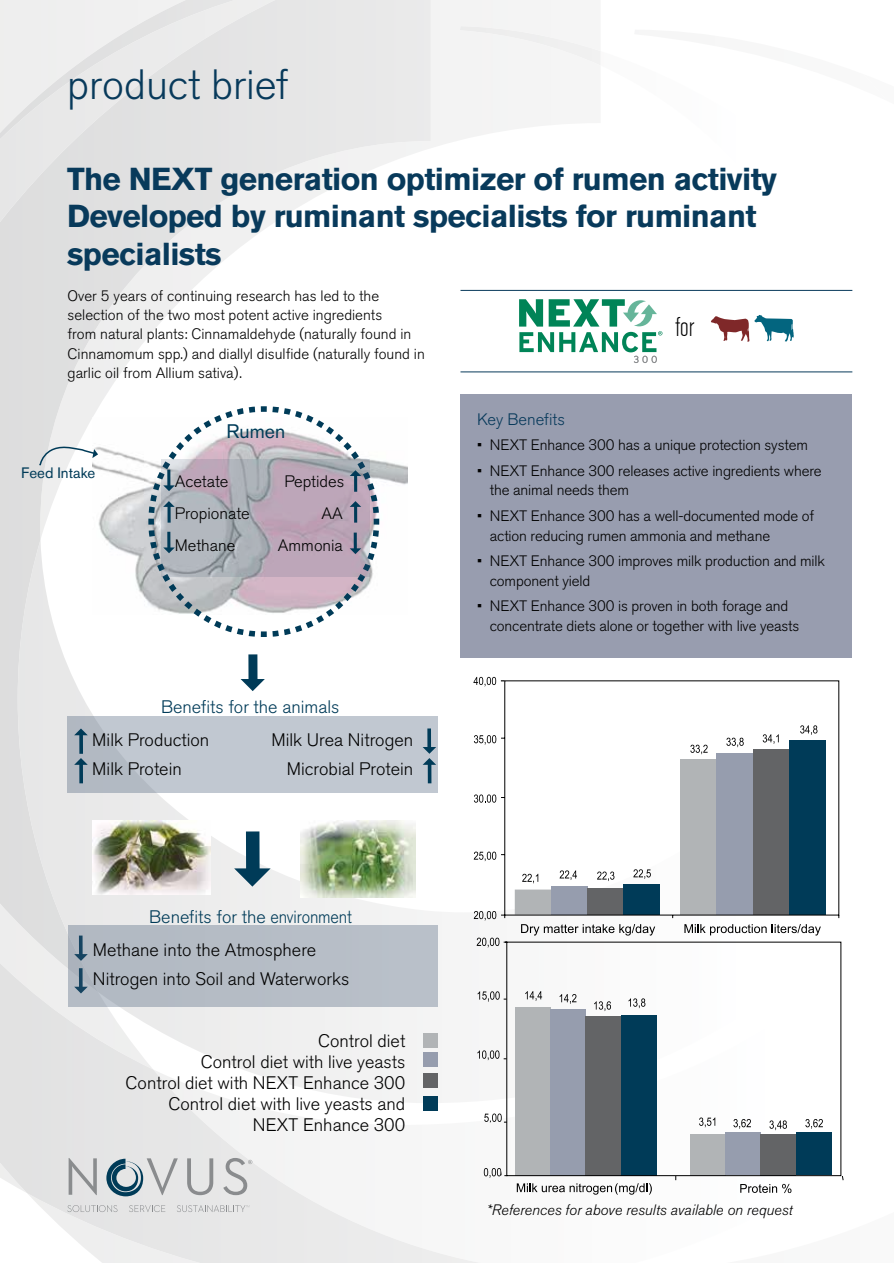
<style>
.page{position:relative;width:894px;height:1263px;background:#fff}
.page>*{position:absolute;margin:0;border:0;box-sizing:border-box;transform-origin:0 0}
.t1{font:300 42px "Akzidenz Grotesk BQ";color:#083a5b}
.t2{font:700 31.5px/37.5px "Akzidenz Grotesk BQ";letter-spacing:-.02em;color:#083a5b}
.t3{font:300 condensed 27px "Akzidenz Grotesk BQ";color:#000}
.t4{font:19.5px "Akzidenz Grotesk BQ";color:#003b58}
.t5{font:300 18px/21px "Akzidenz Grotesk BQ";color:#000}
.t6{font:300 18px "Akzidenz Grotesk BQ";color:#003b58}
.t7{font:300 16.5px "Akzidenz Grotesk BQ";color:#000}
.t8{font:300 16.5px "Akzidenz Grotesk BQ";color:#083a5b}
.t9{font:300 15px/19.2px "Akzidenz Grotesk BQ";letter-spacing:-.01em;color:#000}
.t10{font:italic 300 15px "Akzidenz Grotesk BQ";color:#000}
.t11{font:15px "Akzidenz Grotesk BQ";color:#003b58}
</style>
<div class="page">
<img style="left:0;top:74px;width:853px;height:1189px">
<svg style="left:69px;top:1158px;width:28px;height:37px"></svg>
<svg style="left:187px;top:1158px;width:26px;height:37px"></svg>
<svg style="left:223px;top:1158px;width:29px;height:37px"></svg>
<svg style="left:106px;top:1158px;width:72px;height:38px;background:#abb8be"></svg>
<svg style="left:129px;top:1205px;width:36px;height:7px"></svg>
<svg style="left:67px;top:1205px;width:50px;height:7px"></svg>
<svg style="left:177px;top:1205px;width:72px;height:7px"></svg>
<hr style="left:460px;top:290px;width:392px;height:1px;background:#083a5b">
<hr style="left:460px;top:371px;width:392px;height:1px;background:#083a5b">
<div style="left:460px;top:394px;width:392px;height:264px;background:#989daf"></div>
<svg style="left:710px;top:315px;width:83px;height:27px"></svg>
<svg style="left:519px;top:299px;width:143px;height:64px"></svg>
<img style="left:93px;top:821px;width:117px;height:74px">
<img style="left:300px;top:821px;width:115px;height:76px">
<div style="left:246px;top:831px;width:13px;height:41px;background:#003b58"></div>
<svg style="left:234px;top:868px;width:36px;height:18px"></svg>
<div style="left:248px;top:654px;width:9px;height:28px;background:#003b58"></div>
<svg style="left:240px;top:679px;width:25px;height:12px"></svg>
<div style="left:67px;top:716px;width:370px;height:76px;background:linear-gradient(to right,#b9c0ca,#c4cbd4)"></div>
<svg style="left:427px;top:765px;width:4px;height:18px"></svg>
<svg style="left:79px;top:765px;width:4px;height:18px"></svg>
<svg style="left:74px;top:758px;width:14px;height:7px"></svg>
<svg style="left:79px;top:735px;width:4px;height:19px"></svg>
<svg style="left:74px;top:728px;width:14px;height:7px"></svg>
<svg style="left:427px;top:728px;width:4px;height:19px"></svg>
<svg style="left:422px;top:747px;width:14px;height:18px"></svg>
<div style="left:68px;top:925px;width:369px;height:81px;background:#b5bcc5"></div>
<img style="left:93px;top:417px;width:314px;height:197px">
<svg style="left:145px;top:403px;width:237px;height:237px"></svg>
<svg style="left:500px;top:680px;width:339px;height:238px"></svg>
<svg style="left:473px;top:911px;width:23px;height:9px"></svg>
<svg style="left:473px;top:851px;width:23px;height:10px"></svg>
<svg style="left:473px;top:794px;width:23px;height:8px"></svg>
<svg style="left:473px;top:735px;width:23px;height:9px"></svg>
<svg style="left:522px;top:873px;width:16px;height:10px"></svg>
<svg style="left:559px;top:870px;width:17px;height:10px"></svg>
<svg style="left:597px;top:871px;width:17px;height:10px"></svg>
<svg style="left:633px;top:869px;width:17px;height:10px"></svg>
<svg style="left:690px;top:744px;width:17px;height:10px"></svg>
<svg style="left:726px;top:737px;width:17px;height:10px"></svg>
<svg style="left:762px;top:734px;width:16px;height:10px"></svg>
<svg style="left:799px;top:725px;width:18px;height:10px"></svg>
<svg style="left:521px;top:924px;width:134px;height:11px"></svg>
<svg style="left:684px;top:924px;width:136px;height:11px"></svg>
<svg style="left:473px;top:677px;width:31px;height:9px"></svg>
<svg style="left:516px;top:1183px;width:135px;height:11px"></svg>
<svg style="left:740px;top:1183px;width:51px;height:10px"></svg>
<svg style="left:503px;top:941px;width:340px;height:239px"></svg>
<svg style="left:484px;top:1113px;width:17px;height:10px"></svg>
<svg style="left:477px;top:1050px;width:22px;height:10px"></svg>
<svg style="left:477px;top:991px;width:22px;height:11px"></svg>
<svg style="left:476px;top:937px;width:23px;height:10px"></svg>
<svg style="left:483px;top:1168px;width:18px;height:9px"></svg>
<svg style="left:504px;top:941px;width:337px;height:235px"></svg>
<div style="left:423px;top:1033px;width:14px;height:14px;background:#b1b4b6"></div>
<div style="left:423px;top:1052px;width:14px;height:14px;background:#969dae"></div>
<div style="left:423px;top:1073px;width:14px;height:15px;background:#636466"></div>
<div style="left:423px;top:1096px;width:14px;height:14px;background:#003b58"></div>
<svg style="left:38px;top:441px;width:60px;height:27px"></svg>
<h1 class="t1" style="left:67px;top:61px;width:223px">product brief</h1>
<h2 class="t2" style="left:67px;top:160px;width:711px">The NEXT generation optimizer of rumen activity<br>Developed by ruminant specialists for ruminant specialists</h2>
<p class="t9" style="left:68px;top:287px;width:359px">Over 5 years of continuing research has led to the selection of the two most potent active ingredients<br>from natural plants: Cinnamaldehyde (naturally found in Cinnamomum spp.) and diallyl disulfide (naturally found in garlic oil from Allium sativa).</p>
<p class="t11" style="left:21px;top:464px;width:76px">Feed Intake</p>
<h3 class="t4" style="left:226px;top:420px;width:60px">Rumen</h3>
<p class="t7" style="left:175px;top:472px;width:55px">Acetate</p>
<p class="t7" style="left:284px;top:472px;width:61px">Peptides</p>
<p class="t7" style="left:175px;top:503px;width:76px">Propionate</p>
<p class="t7" style="left:321px;top:503px;width:23px">AA</p>
<p class="t7" style="left:175px;top:535px;width:62px">Methane</p>
<p class="t7" style="left:278px;top:535px;width:66px">Ammonia</p>
<p class="t6" style="left:161px;top:696px;width:180px">Benefits for the animals</p>
<p class="t5" style="left:92px;top:729px;width:118px">Milk Production</p>
<p class="t5" style="left:271px;top:729px;width:143px">Milk Urea Nitrogen</p>
<p class="t5" style="left:92px;top:759px;width:91px">Milk Protein</p>
<p class="t5" style="left:287px;top:759px;width:128px">Microbial Protein</p>
<p class="t6" style="left:149px;top:906px;width:204px">Benefits for the environment</p>
<p class="t5" style="left:93px;top:935px;width:258px;line-height:29.5px">Methane into the Atmosphere<br>Nitrogen into Soil and Waterworks</p>
<p class="t5" style="left:126px;top:1030px;width:281px;text-align:right">Control diet<br>Control diet with live yeasts<br>Control diet with NEXT Enhance 300<br>Control diet with live yeasts and<br>NEXT Enhance 300</p>
<h3 class="t3" style="left:675px;top:312px;width:21px">for</h3>
<p class="t8" style="left:477px;top:409px;width:89px">Key Benefits</p>
<p class="t9" style="left:477px;top:436px;width:332px">• NEXT Enhance 300 has a unique protection system</p>
<p class="t9" style="left:489px;top:462px;width:333px;text-indent:-13px">• NEXT Enhance 300 releases active ingredients where the animal needs them</p>
<p class="t9" style="left:489px;top:507px;width:325px;text-indent:-13px">• NEXT Enhance 300 has a well-documented mode of action reducing rumen ammonia and methane</p>
<p class="t9" style="left:489px;top:552px;width:336px;text-indent:-13px">• NEXT Enhance 300 improves milk production and milk component yield</p>
<p class="t9" style="left:489px;top:597px;width:311px;text-indent:-13px">• NEXT Enhance 300 is proven in both forage and concentrate diets alone or together with live yeasts</p>
<p class="t10" style="left:486px;top:1201px;width:307px">*References for above results available on request</p>
</div>
